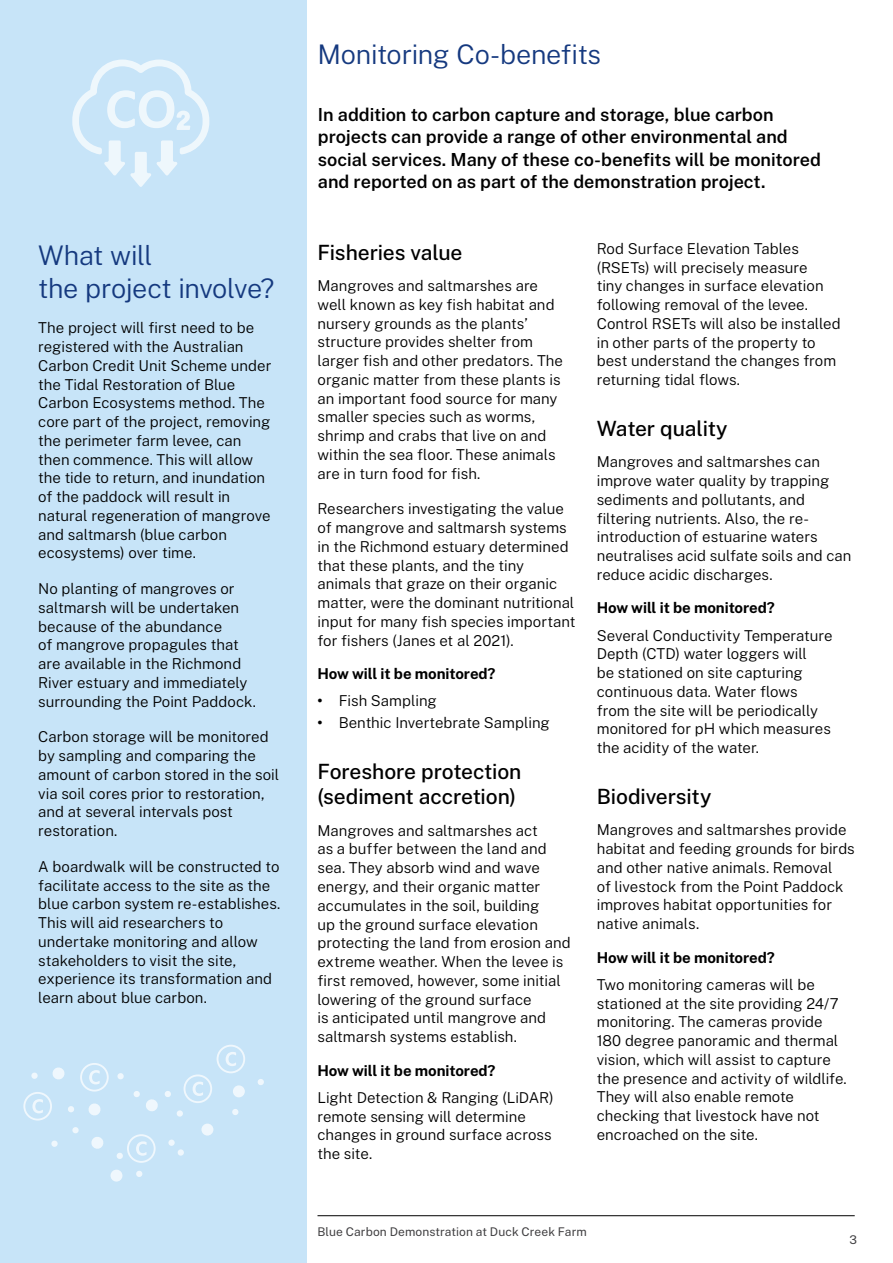
<style>
.page{position:relative;width:893px;height:1263px;background:#fff}
.page>*{position:absolute;margin:0;border:0;box-sizing:border-box;transform-origin:0 0}
.Heading_2__H2__18pt{font:300 27px/32.4px "Public Sans";letter-spacing:-.015em;color:#15397f}
.Heading_3__H3__14pt{font:500 21px/25.2px "Public Sans";letter-spacing:-.005em;color:#000}
.Body_10pt{font:600 18px/22.5px "Public Sans";letter-spacing:-.005em;color:#000}
.Body_10pt-2{font:300 15px/18.8px "Public Sans";color:#000}
.Heading_5__H5{font:700 15px "Public Sans";letter-spacing:-.005em;color:#000}
.Caption_8pt{font:12px "Public Sans";letter-spacing:.01em;color:#414042}
.s1{font-weight:700}
</style>
<div class="page">
<div style="left:0;top:0;width:306px;height:1263px;background:#c7e4f8"></div>
<hr style="left:317px;top:1215px;width:538px;height:1px;background:#000">
<svg style="left:72px;top:60px;width:137px;height:127px"></svg>
<div style="left:127px;top:1134px;width:29px;height:29px;border:2px solid #fff;border-radius:50%"></div>
<svg style="left:136px;top:1141px;width:11px;height:15px"></svg>
<div style="left:217px;top:1045px;width:28px;height:28px;border:2px solid #fff;border-radius:50%"></div>
<svg style="left:226px;top:1052px;width:10px;height:14px"></svg>
<div style="left:184px;top:1074px;width:28px;height:29px;border:2px solid #fff;border-radius:50%"></div>
<svg style="left:193px;top:1081px;width:10px;height:15px"></svg>
<div style="left:233px;top:1085px;width:12px;height:12px;background:#eff7fd;border-radius:50%"></div>
<svg style="left:201px;top:1123px;width:12px;height:12px"></svg>
<svg style="left:91px;top:1137px;width:13px;height:12px"></svg>
<svg style="left:110px;top:1169px;width:13px;height:13px"></svg>
<svg style="left:257px;top:1079px;width:7px;height:6px"></svg>
<svg style="left:232px;top:1109px;width:7px;height:6px"></svg>
<svg style="left:116px;top:1153px;width:7px;height:6px"></svg>
<svg style="left:136px;top:1171px;width:7px;height:6px"></svg>
<svg style="left:177px;top:1149px;width:7px;height:7px"></svg>
<svg style="left:168px;top:1139px;width:7px;height:7px"></svg>
<svg style="left:133px;top:1091px;width:50px;height:26px"></svg>
<div style="left:23px;top:1092px;width:29px;height:28px;border:2px solid #fff;border-radius:50%"></div>
<svg style="left:32px;top:1099px;width:11px;height:14px"></svg>
<div style="left:80px;top:1063px;width:29px;height:28px;border:2px solid #fff;border-radius:50%"></div>
<svg style="left:89px;top:1070px;width:11px;height:14px"></svg>
<svg style="left:51px;top:1140px;width:7px;height:7px"></svg>
<svg style="left:68px;top:1106px;width:6px;height:7px"></svg>
<svg style="left:72px;top:1127px;width:7px;height:7px"></svg>
<svg style="left:88px;top:1103px;width:13px;height:13px"></svg>
<svg style="left:52px;top:1067px;width:13px;height:13px"></svg>
<svg style="left:31px;top:1072px;width:7px;height:7px"></svg>
<svg style="left:117px;top:1073px;width:7px;height:7px"></svg>
<p class="Heading_2__H2__18pt" style="left:38px;top:238px;width:238px">What will<br>the project involve?</p>
<p class="Body_10pt-2" style="left:38px;top:318px;width:235px">The project will first need to be registered with the Australian<br>Carbon Credit Unit Scheme under the Tidal Restoration of Blue<br>Carbon Ecosystems method. The core part of the project, removing the perimeter farm levee, can then commence. This will allow the tide to return, and inundation of the paddock will result in natural regeneration of mangrove and saltmarsh (blue carbon ecosystems) over time.</p>
<p class="Body_10pt-2" style="left:38px;top:579px;width:219px">No planting of mangroves or saltmarsh will be undertaken because of the abundance<br>of mangrove propagules that are available in the Richmond<br>River estuary and immediately surrounding the Point Paddock.</p>
<p class="Body_10pt-2" style="left:38px;top:727px;width:242px">Carbon storage will be monitored by sampling and comparing the amount of carbon stored in the soil via soil cores prior to restoration, and at several intervals post restoration.</p>
<p class="Body_10pt-2" style="left:38px;top:856px;width:244px">A boardwalk will be constructed to facilitate access to the site as the blue carbon system re-establishes.<br>This will aid researchers to undertake monitoring and allow stakeholders to visit the site, experience its transformation and learn about blue carbon.</p>
<p class="Heading_2__H2__18pt" style="left:317px;top:37px;width:285px">Monitoring Co-benefits</p>
<p class="Body_10pt" style="left:318px;top:102px;width:504px">In addition to carbon capture and storage, blue carbon projects can provide a range of other environmental and social services. Many of these co-benefits will be monitored and reported on as part of the demonstration project.</p>
<p class="Heading_3__H3__14pt" style="left:317px;top:238px;width:146px">Fisheries value</p>
<p class="Body_10pt-2" style="left:317px;top:276px;width:247px">Mangroves and saltmarshes are well known as key fish habitat and nursery grounds as the plants’ structure provides shelter from larger fish and other predators. The organic matter from these plants is an important food source for many smaller species such as worms, shrimp and crabs that live on and within the sea floor. These animals are in turn food for fish.</p>
<p class="Body_10pt-2" style="left:317px;top:499px;width:259px">Researchers investigating the value of mangrove and saltmarsh systems in the Richmond estuary determined that these plants, and the tiny animals that graze on their organic matter, were the dominant nutritional input for many fish species important for fishers (Janes et al 2021).</p>
<p class="Heading_5__H5" style="left:317px;top:662px;width:180px">How will it be monitored?</p>
<p class="Body_10pt-2" style="left:317px;top:690px;width:121px"><span class="s1">•</span> Fish Sampling</p>
<p class="Body_10pt-2" style="left:317px;top:713px;width:234px"><span class="s1">•</span> Benthic Invertebrate Sampling</p>
<p class="Heading_3__H3__14pt" style="left:317px;top:758px;width:205px">Foreshore protection (sediment accretion)</p>
<p class="Body_10pt-2" style="left:317px;top:820px;width:255px">Mangroves and saltmarshes act<br>as a buffer between the land and sea. They absorb wind and wave energy, and their organic matter accumulates in the soil, building<br>up the ground surface elevation protecting the land from erosion and extreme weather. When the levee is first removed, however, some initial lowering of the ground surface<br>is anticipated until mangrove and saltmarsh systems establish.</p>
<p class="Heading_5__H5" style="left:317px;top:1059px;width:180px">How will it be monitored?</p>
<p class="Body_10pt-2" style="left:317px;top:1087px;width:238px">Light Detection &amp; Ranging (LiDAR) remote sensing will determine changes in ground surface across the site.</p>
<p class="Body_10pt-2" style="left:597px;top:238px;width:245px">Rod Surface Elevation Tables (RSETs) will precisely measure<br>tiny changes in surface elevation following removal of the levee.<br>Control RSETs will also be installed in other parts of the property to best understand the changes from returning tidal flows.</p>
<p class="Heading_3__H3__14pt" style="left:597px;top:414px;width:132px">Water quality</p>
<p class="Body_10pt-2" style="left:597px;top:452px;width:256px">Mangroves and saltmarshes can improve water quality by trapping sediments and pollutants, and filtering nutrients. Also, the re&shy;introduction of estuarine waters neutralises acid sulfate soils and can reduce acidic discharges.</p>
<p class="Heading_5__H5" style="left:597px;top:597px;width:180px">How will it be monitored?</p>
<p class="Body_10pt-2" style="left:597px;top:625px;width:237px">Several Conductivity Temperature<br>Depth (CTD) water loggers will<br>be stationed on site capturing continuous data. Water flows from the site will be periodically monitored for pH which measures the acidity of the water.</p>
<p class="Heading_3__H3__14pt" style="left:597px;top:782px;width:116px">Biodiversity</p>
<p class="Body_10pt-2" style="left:597px;top:820px;width:259px">Mangroves and saltmarshes provide habitat and feeding grounds for birds and other native animals. Removal<br>of livestock from the Point Paddock improves habitat opportunities for native animals.</p>
<p class="Heading_5__H5" style="left:597px;top:946px;width:180px">How will it be monitored?</p>
<p class="Body_10pt-2" style="left:597px;top:974px;width:252px">Two monitoring cameras will be stationed at the site providing 24/7 monitoring. The cameras provide<br>180 degree panoramic and thermal vision, which will assist to capture the presence and activity of wildlife.<br>They will also enable remote checking that livestock have not encroached on the site.</p>
<p class="Caption_8pt" style="left:317px;top:1223px;width:271px">Blue Carbon Demonstration at Duck Creek Farm</p>
<p class="Caption_8pt" style="left:849px;top:1231px;width:9px">3</p>
</div>
